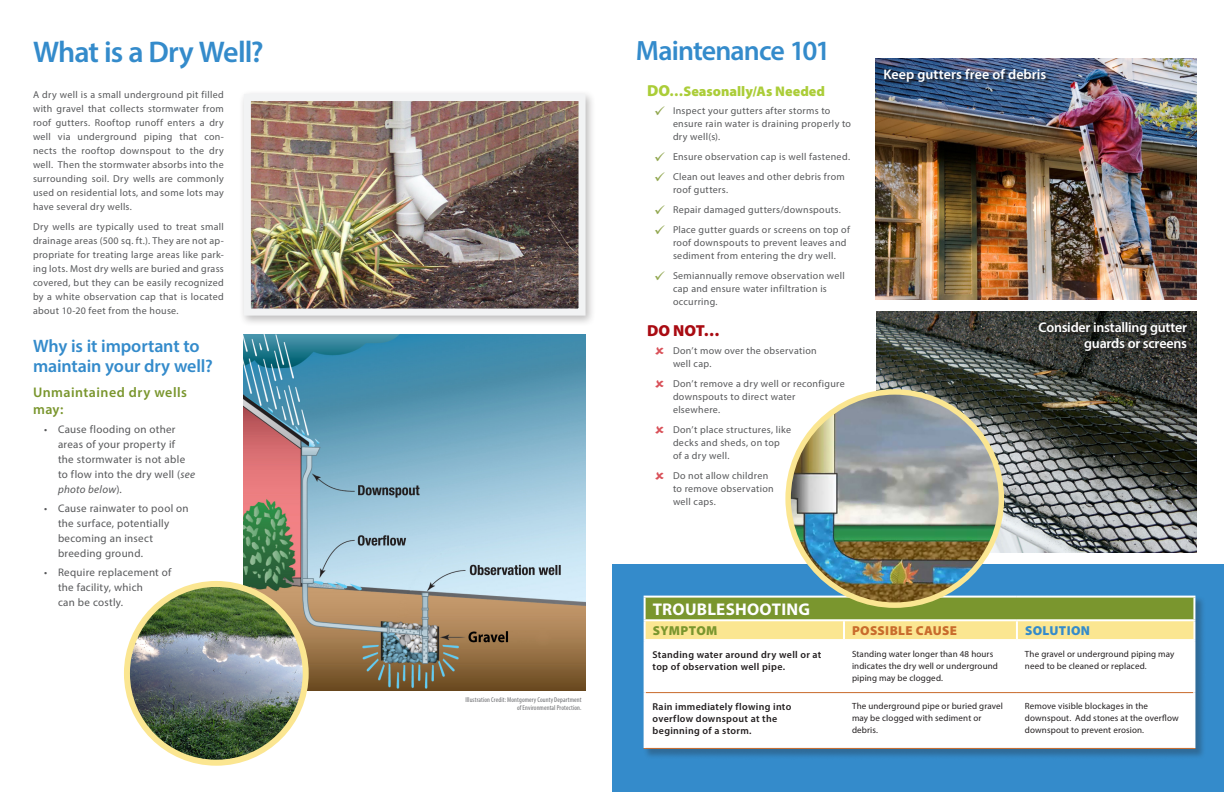
<style>
.page{position:relative;width:1224px;height:792px;background:#fff}
.page>*{position:absolute;margin:0;border:0;box-sizing:border-box;transform-origin:0 0}
.Page_Heading{font:600 30px "Myriad Pro";letter-spacing:-.035em;color:#348bcb}
.Page_Heading-2{font:600 28px "Myriad Pro";letter-spacing:-.035em;color:#348bcb}
.Paragraph_Heading{font:600 18px/20px "Myriad Pro";letter-spacing:-.01em;color:#348bcb}
.Paragraph_Heading-2{font:700 17px "Myriad Pro";letter-spacing:.015em;color:#fff}
.Paragraph_Heading-3{font:900 16px "Myriad Pro";color:#a90b12}
.Paragraph_Subheading{font:600 14px/16px "Myriad Pro";letter-spacing:-.015em;color:#fff;text-align:right}
.Paragraph_Subheading-2{font:600 14px/17px "Myriad Pro";letter-spacing:.03em;color:#7a962e}
.Paragraph_Subheading-3{font:600 14px "Myriad Pro";letter-spacing:.005em;color:#fff}
.Paragraph_Heading-4{font:900 14px "Myriad Pro";color:#abcd38}
.Table_Text{font:900 13px "Myriad Pro";letter-spacing:.03em;color:#c86b2c}
.Table_Text-2{font:900 13px "Myriad Pro";letter-spacing:.025em;color:#348bcb}
.Table_Text-3{font:900 13px "Myriad Pro";letter-spacing:.025em;color:#7a962e}
.t1{font:11px/15px "Myriad Pro";letter-spacing:.025em;color:#57585a}
.Paragraph_Text{font:10px/14px "Myriad Pro";letter-spacing:.03em;color:#57585a}
.Table_Text-4{font:600 10px/12px "Myriad Pro";letter-spacing:.03em;color:#231f20}
.Table_Text-5{font:9px/12px "Myriad Pro";letter-spacing:.015em;color:#231f20}
.t2{font:condensed 7px/8.4px "Myriad Pro";letter-spacing:.015em;color:#6c6d70;text-align:right}
.s1{font-style:italic}
.s2{font-size:16px}
</style>
<div class="page">
<div style="left:612px;top:564px;width:612px;height:228px;background:#348bcb"></div>
<div style="left:239px;top:89px;width:357px;height:237px;background:#231f20;opacity:.3"></div>
<img style="left:240px;top:90px;width:349px;height:229px">
<img style="left:244px;top:334px;width:342px;height:357px">
<div style="left:643px;top:595px;width:563px;height:164px;background:#231f20;opacity:.3"></div>
<div style="left:645px;top:597px;width:549px;height:23px;background:#7a962e"></div>
<div style="left:646px;top:641px;width:547px;height:107px;background:#fff"></div>
<hr style="left:844px;top:641px;width:1px;height:51px;background:#fff">
<hr style="left:1016px;top:641px;width:1px;height:51px;background:#fff">
<hr style="left:844px;top:693px;width:1px;height:55px;background:#fff">
<hr style="left:1016px;top:693px;width:1px;height:55px;background:#fff">
<hr style="left:646px;top:692px;width:198px;height:1px;background:#c86b2c">
<hr style="left:844px;top:692px;width:173px;height:1px;background:#c86b2c">
<hr style="left:1017px;top:692px;width:176px;height:1px;background:#c86b2c">
<hr style="left:644px;top:748px;width:200px;height:1px;background:#c86b2c">
<hr style="left:844px;top:748px;width:173px;height:1px;background:#c86b2c">
<hr style="left:1017px;top:748px;width:178px;height:1px;background:#c86b2c">
<hr style="left:644px;top:596px;width:200px;height:2px;background:#fff">
<hr style="left:644px;top:598px;width:2px;height:21px;background:#fff">
<hr style="left:844px;top:596px;width:173px;height:2px;background:#fff">
<hr style="left:1017px;top:596px;width:178px;height:2px;background:#fff">
<hr style="left:1193px;top:598px;width:2px;height:21px;background:#fff">
<hr style="left:644px;top:641px;width:2px;height:52px;background:#fff">
<hr style="left:1193px;top:641px;width:2px;height:52px;background:#fff">
<hr style="left:644px;top:693px;width:2px;height:55px;background:#fff">
<hr style="left:1193px;top:693px;width:2px;height:55px;background:#fff">
<hr style="left:644px;top:619px;width:200px;height:2px;background:#fff">
<hr style="left:844px;top:619px;width:173px;height:2px;background:#fff">
<hr style="left:1017px;top:619px;width:178px;height:2px;background:#fff">
<div style="left:644px;top:621px;width:551px;height:18px;background:#fbe691"></div>
<hr style="left:644px;top:639px;width:200px;height:2px;background:#fff">
<hr style="left:844px;top:639px;width:173px;height:2px;background:#fff">
<hr style="left:1017px;top:639px;width:178px;height:2px;background:#fff">
<img style="left:875px;top:58px;width:322px;height:242px">
<img style="left:876px;top:312px;width:321px;height:240px">
<img style="left:788px;top:392px;width:213px;height:213px;border-radius:107px">
<div style="left:785px;top:389px;width:219px;height:219px;border:5px solid #fbe691;border-radius:50%"></div>
<img style="left:127px;top:584px;width:179px;height:179px;border-radius:89px">
<div style="left:124px;top:581px;width:185px;height:185px;border:6px solid #fbe691;border-radius:50%"></div>
<div style="left:1039px;top:322px;width:152px;height:33px;background:#231f20;opacity:.75"></div>
<div style="left:885px;top:69px;width:165px;height:17px;background:#231f20;opacity:.75"></div>
<p class="Page_Heading" style="left:33px;top:33px;width:232px">What is a Dry Well?</p>
<p class="Paragraph_Text" style="left:33px;top:87px;width:192px;text-align:justify">A dry well is a small underground pit filled with gravel that collects stormwater from roof gutters. Rooftop runoff enters a dry well via underground piping that con&shy;nects the rooftop downspout to the dry well. Then the stormwater absorbs into the surrounding soil. Dry wells are commonly used on residential lots, and some lots may have several dry wells.</p>
<p class="Paragraph_Text" style="left:33px;top:219px;width:192px;text-align:justify">Dry wells are typically used to treat small drainage areas (500 sq. ft.). They are not ap&shy;propriate for treating large areas like park&shy;ing lots. Most dry wells are buried and grass covered, but they can be easily recognized by a white observation cap that is located about 10-20 feet from the house.</p>
<p class="Paragraph_Heading" style="left:33px;top:335px;width:181px">Why is it important to maintain your dry well?</p>
<p class="Paragraph_Subheading-2" style="left:33px;top:383px;width:155px">Unmaintained dry wells may:</p>
<p class="t1" style="left:58px;top:421px;width:139px;text-indent:-14px">• Cause flooding on other areas of your property if<br>the stormwater is not able to flow into the dry well (<span class="s1">see photo below</span>).</p>
<p class="t1" style="left:58px;top:500px;width:132px;text-indent:-14px">• Cause rainwater to pool on the surface, potentially becoming an insect breeding ground.</p>
<p class="t1" style="left:58px;top:564px;width:115px;text-indent:-14px">• Require replacement of the facility, which<br>can be costly.</p>
<p class="t2" style="left:465px;top:695px;width:118px">Illustration Credit: Montgomery County Department of Environmental Protection.</p>
<p class="Page_Heading-2" style="left:636px;top:33px;width:196px">Maintenance 101</p>
<p class="Paragraph_Heading-4" style="left:647px;top:82px;width:180px"><span class="s2">DO</span>…Seasonally/As Needed</p>
<p class="Paragraph_Text" style="left:673px;top:104px;width:180px;line-height:13px">Inspect your gutters after storms to ensure rain water is draining properly to dry well(s).</p>
<p class="Paragraph_Text" style="left:673px;top:149px;width:179px">Ensure observation cap is well fastened.</p>
<p class="Paragraph_Text" style="left:673px;top:170px;width:173px;line-height:13px">Clean out leaves and other debris from roof gutters.</p>
<p class="Paragraph_Text" style="left:673px;top:202px;width:170px">Repair damaged gutters/downspouts.</p>
<p class="Paragraph_Text" style="left:673px;top:223px;width:179px;line-height:13px">Place gutter guards or screens on top of roof downspouts to prevent leaves and sediment from entering the dry well.</p>
<p class="Paragraph_Text" style="left:673px;top:269px;width:173px;line-height:13px">Semiannually remove observation well cap and ensure water infiltration is occurring.</p>
<p class="Paragraph_Heading-3" style="left:647px;top:320px;width:74px">DO NOT…</p>
<p class="Paragraph_Text" style="left:673px;top:344px;width:145px;line-height:13px">Don’t mow over the observation well cap.</p>
<p class="Paragraph_Text" style="left:673px;top:377px;width:173px;line-height:13px">Don’t remove a dry well or reconfigure downspouts to direct water elsewhere.</p>
<p class="Paragraph_Text" style="left:673px;top:423px;width:120px;line-height:13px">Don’t place structures, like decks and sheds, on top of a dry well.</p>
<p class="Paragraph_Text" style="left:673px;top:469px;width:102px;line-height:13px">Do not allow children to remove observation well caps.</p>
<p class="Paragraph_Subheading-3" style="left:884px;top:65px;width:164px">Keep gutters free of debris</p>
<p class="Paragraph_Subheading" style="left:1039px;top:319px;width:150px">Consider installing gutter guards or screens</p>
<p class="Paragraph_Heading-2" style="left:653px;top:598px;width:159px">TROUBLESHOOTING</p>
<p class="Table_Text-3" style="left:653px;top:622px;width:66px">SYMPTOM</p>
<p class="Table_Text" style="left:852px;top:622px;width:106px">POSSIBLE CAUSE</p>
<p class="Table_Text-2" style="left:1025px;top:622px;width:67px">SOLUTION</p>
<p class="Table_Text-4" style="left:653px;top:648px;width:170px">Standing water around dry well or at top of observation well pipe.</p>
<p class="Table_Text-5" style="left:852px;top:648px;width:147px">Standing water longer than 48 hours indicates the dry well or underground piping may be clogged.</p>
<p class="Table_Text-5" style="left:1025px;top:648px;width:151px">The gravel or underground piping may need to be cleaned or replaced.</p>
<p class="Table_Text-4" style="left:653px;top:700px;width:140px">Rain immediately flowing into overflow downspout at the beginning of a storm.</p>
<p class="Table_Text-5" style="left:852px;top:700px;width:153px">The underground pipe or buried gravel may be clogged with sediment or debris.</p>
<p class="Table_Text-5" style="left:1025px;top:700px;width:155px">Remove visible blockages in the downspout. Add stones at the overflow downspout to prevent erosion.</p>
</div>
